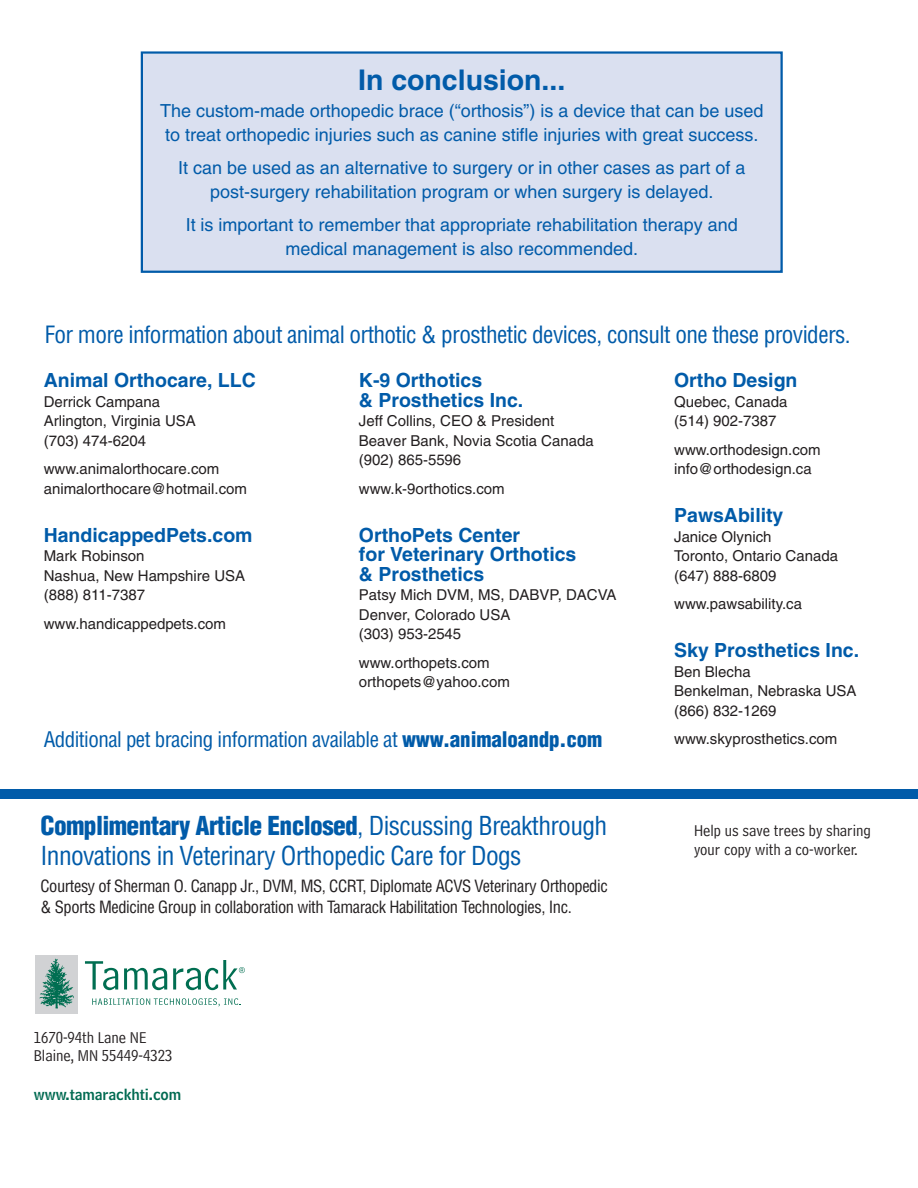
<style>
.page{position:relative;width:918px;height:1188px;background:#fff}
.page>*{position:absolute;margin:0;border:0;box-sizing:border-box;transform-origin:0 0}
.t1{font:700 28.5px "Helvetica";color:#015ba9}
.t2{font:condensed 25.5px/30px "Helvetica";letter-spacing:-.025em;color:#015ba9}
.t3{font:condensed 23.25px "Helvetica";letter-spacing:-.025em;color:#015ba9}
.t4{font:condensed 21px "Helvetica";letter-spacing:-.025em;color:#015ba9}
.t5{font:700 19.5px/19.5px "Helvetica";color:#015ba9}
.t6{font:18px/24px "Helvetica";color:#015ba9;text-align:center}
.t7{font:condensed 16.5px/21px "Helvetica";letter-spacing:-.025em;color:#231f20}
.t8{font:16.5px/19.5px "Bell Centennial Address";color:#231f20}
.t9{font:15px/19.5px "Helvetica";color:#231f20}
.t10{font:15px "Bell Centennial Name And Number";color:#006a51}
.s1{font-weight:900}
</style>
<div class="page">
<div style="left:143px;top:54px;width:637px;height:217px;background:#dae0f0"></div>
<div style="left:141px;top:51px;width:642px;height:222px;border:2px solid #015ba9"></div>
<div style="left:35px;top:955px;width:43px;height:59px;background:#d1d2d4"></div>
<img style="left:39px;top:958px;width:35px;height:51px">
<svg style="left:85px;top:961px;width:33px;height:29px"></svg>
<svg style="left:124px;top:968px;width:43px;height:22px"></svg>
<svg style="left:92px;top:998px;width:149px;height:8px"></svg>
<svg style="left:173px;top:960px;width:72px;height:30px"></svg>
<div style="left:0;top:790px;width:918px;height:9px;background:#015ba9"></div>
<h1 class="t1" style="left:358px;top:69px;width:209px">In conclusion...</h1>
<p class="t6" style="left:160px;top:101px;width:605px;text-align:left">The custom-made orthopedic brace (“orthosis”) is a device that can be used to treat orthopedic injuries such as canine stifle injuries with great success.</p>
<p class="t6" style="left:178px;top:158px;width:569px">It can be used as an alternative to surgery or in other cases as part of a post-surgery rehabilitation program or when surgery is delayed.</p>
<p class="t6" style="left:186px;top:215px;width:554px">It is important to remember that appropriate rehabilitation therapy and medical management is also recommended.</p>
<h3 class="t3" style="left:45px;top:321px;width:808px">For more information about animal orthotic &amp; prosthetic devices, consult one these providers.</h3>
<h3 class="t5" style="left:44px;top:373px;width:214px">Animal Orthocare, LLC</h3>
<p class="t9" style="left:44px;top:393px;width:154px">Derrick Campana<br>Arlington, Virginia USA (703) 474-6204</p>
<p class="t9" style="left:44px;top:461px;width:205px">www.animalorthocare.com animalorthocare@hotmail.com</p>
<h3 class="t5" style="left:44px;top:527px;width:210px">HandicappedPets.com</h3>
<p class="t9" style="left:44px;top:548px;width:203px">Mark Robinson<br>Nashua, New Hampshire USA (888) 811-7387</p>
<p class="t9" style="left:44px;top:615px;width:184px">www.handicappedpets.com</p>
<h3 class="t5" style="left:359px;top:373px;width:166px">K-9 Orthotics<br>&amp; Prosthetics Inc.</h3>
<p class="t9" style="left:359px;top:413px;width:236px">Jeff Collins, CEO &amp; President<br>Beaver Bank, Novia Scotia Canada (902) 865-5596</p>
<p class="t9" style="left:359px;top:480px;width:147px">www.k-9orthotics.com</p>
<h3 class="t5" style="left:359px;top:527px;width:219px">OrthoPets Center<br>for Veterinary Orthotics &amp; Prosthetics</h3>
<p class="t9" style="left:359px;top:587px;width:259px">Patsy Mich DVM, MS, DABVP, DACVA<br>Denver, Colorado USA<br>(303) 953-2545</p>
<p class="t9" style="left:359px;top:654px;width:152px">www.orthopets.com orthopets@yahoo.com</p>
<h3 class="t4" style="left:44px;top:728px;width:560px">Additional pet bracing information available at <span class="s1">www.animaloandp.com</span></h3>
<h2 class="t2" style="left:40px;top:811px;width:568px"><span class="s1">Complimentary Article Enclosed</span>, Discussing Breakthrough<br>Innovations in Veterinary Orthopedic Care for Dogs</h2>
<p class="t7" style="left:40px;top:875px;width:569px">Courtesy of Sherman O. Canapp Jr., DVM, MS, CCRT, Diplomate ACVS Veterinary Orthopedic &amp; Sports Medicine Group in collaboration with Tamarack Habilitation Technologies, Inc.</p>
<p class="t8" style="left:34px;top:1030px;width:140px;line-height:18px">1670-94th Lane NE<br>Blaine, MN 55449-4323</p>
<p class="t10" style="left:34px;top:1089px;width:149px">www.tamarackhti.com</p>
<h3 class="t5" style="left:674px;top:373px;width:125px">Ortho Design</h3>
<p class="t9" style="left:674px;top:393px;width:115px">Quebec, Canada (514) 902-7387</p>
<p class="t9" style="left:674px;top:441px;width:148px">www.orthodesign.com info@orthodesign.ca</p>
<h3 class="t5" style="left:674px;top:508px;width:111px">PawsAbility</h3>
<p class="t9" style="left:674px;top:528px;width:165px">Janice Olynich<br>Toronto, Ontario Canada (647) 888-6809</p>
<p class="t9" style="left:674px;top:596px;width:129px">www.pawsability.ca</p>
<h3 class="t5" style="left:674px;top:643px;width:187px">Sky Prosthetics Inc.</h3>
<p class="t9" style="left:674px;top:663px;width:184px">Ben Blecha<br>Benkelman, Nebraska USA (866) 832-1269</p>
<p class="t9" style="left:674px;top:731px;width:165px">www.skyprosthetics.com</p>
<p class="t8" style="left:694px;top:822px;width:178px">Help us save trees by sharing your copy with a co-worker.</p>
</div>
